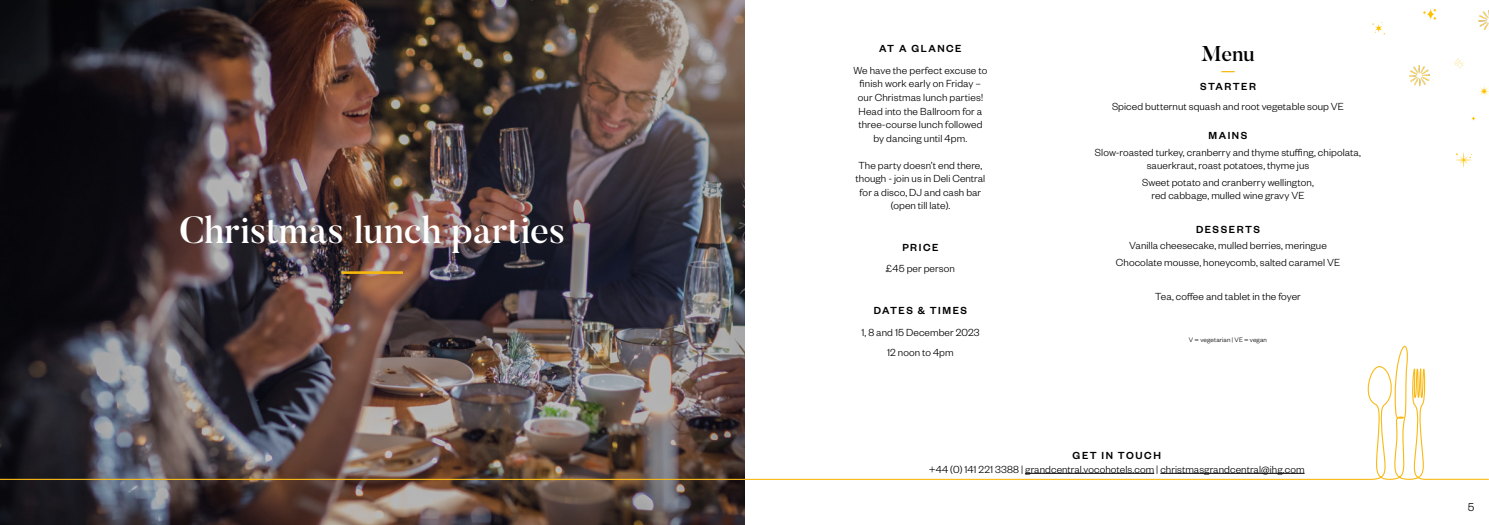
<style>
.page{position:relative;width:1489px;height:525px;background:#fff}
.page>*{position:absolute;margin:0;border:0;box-sizing:border-box;transform-origin:0 0}
.t1{font:500 37.5px "Butler";color:#fff}
.t2{font:500 21.25px "Butler";color:#000}
.t3{font:300 12.5px "Founders Grotesk";color:#000}
.t4{font:300 11.25px/13.5px "Founders Grotesk";letter-spacing:.01em;color:#000;text-align:center}
.t5{font:500 11.25px "Founders Grotesk";letter-spacing:.135em;color:#000}
.t6{font:300 7.12px "Founders Grotesk";letter-spacing:.02em;color:#000}
</style>
<div class="page">
<img style="left:0;top:0;width:744px;height:524px">
<hr style="left:341px;top:271px;width:62px;height:3px;background:#f8b90d">
<svg style="left:1456px;top:152px;width:15px;height:15px"></svg>
<svg style="left:1422px;top:8px;width:14px;height:12px"></svg>
<svg style="left:1372px;top:22px;width:13px;height:13px"></svg>
<svg style="left:1471px;top:116px;width:4px;height:5px"></svg>
<img style="left:1409px;top:66px;width:20px;height:20px">
<svg style="left:1478px;top:85px;width:10px;height:13px"></svg>
<svg style="left:1454px;top:58px;width:9px;height:11px"></svg>
<img style="left:1478px;top:11px;width:10px;height:19px">
<img style="left:0;top:345px;width:1488px;height:134px">
<svg style="left:1221px;top:71px;width:13px;height:1px"></svg>
<h1 class="t1" style="left:179px;top:206px;width:388px">Christmas lunch parties</h1>
<p class="t5" style="left:879px;top:41px;width:84px">AT A GLANCE</p>
<p class="t4" style="left:853px;top:63px;width:136px">We have the perfect excuse to finish work early on Friday – our Christmas lunch parties!<br>Head into the Ballroom for a three-course lunch followed by dancing until 4pm.</p>
<p class="t4" style="left:855px;top:157px;width:131px">The party doesn’t end there, though - join us in Deli Central for a disco, DJ and cash bar (open till late).</p>
<p class="t5" style="left:902px;top:240px;width:38px">PRICE</p>
<p class="t4" style="left:886px;top:261px;width:70px">£45 per person</p>
<p class="t5" style="left:873px;top:303px;width:95px">DATES &amp; TIMES</p>
<p class="t4" style="left:861px;top:321px;width:120px;line-height:20.6px">1, 8 and 15 December 2023<br>12 noon to 4pm</p>
<h2 class="t2" style="left:1201px;top:40px;width:55px">Menu</h2>
<p class="t5" style="left:1199px;top:79px;width:57px">STARTER</p>
<p class="t4" style="left:1111px;top:99px;width:233px">Spiced butternut squash and root vegetable soup VE</p>
<p class="t5" style="left:1208px;top:129px;width:40px">MAINS</p>
<p class="t4" style="left:1094px;top:145px;width:267px;line-height:13.1px">Slow-roasted turkey, cranberry and thyme stuffing, chipolata, sauerkraut, roast potatoes, thyme jus</p>
<p class="t4" style="left:1141px;top:175px;width:173px">Sweet potato and cranberry wellington, red cabbage, mulled wine gravy VE</p>
<p class="t5" style="left:1195px;top:222px;width:65px">DESSERTS</p>
<p class="t4" style="left:1115px;top:237px;width:226px;line-height:16.6px">Vanilla cheesecake, mulled berries, meringue<br>Chocolate mousse, honeycomb, salted caramel VE</p>
<p class="t4" style="left:1155px;top:288px;width:147px">Tea, coffee and tablet in the foyer</p>
<p class="t6" style="left:1188px;top:335px;width:80px">V = vegetarian | VE = vegan</p>
<p class="t5" style="left:1072px;top:448px;width:90px">GET IN TOUCH</p>
<p class="t4" style="left:928px;top:461px;width:377px">+44 (0) 141 221 3388 | grandcentral.vocohotels.com | christmasgrandcentral@ihg.com</p>
<p class="t3" style="left:1467px;top:499px;width:8px">5</p>
</div>
